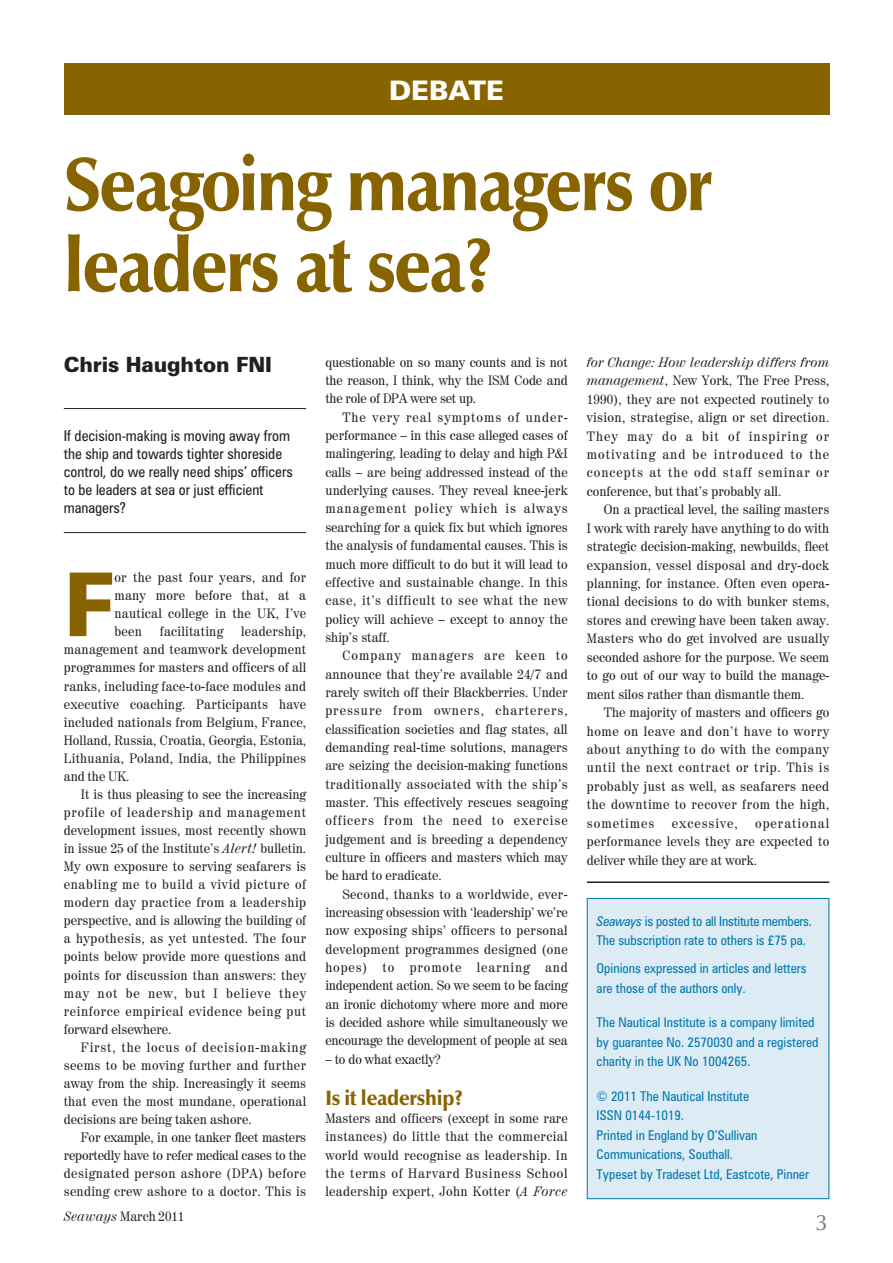
<style>
.page{position:relative;width:893px;height:1263px;background:#fff}
.page>*{position:absolute;margin:0;border:0;box-sizing:border-box;transform-origin:0 0}
.t1{font:900 88.35px "Zurich BT";color:#876400;scale:.95 1}
.t2{font:900 76.5px/81px "Zapf Humanist 601 BT";letter-spacing:-.03em;color:#876400;scale:.9 1}
.t3{font:900 27px "Zurich BT";color:#fff}
.t4{font:600 22.5px "Zapf Humanist 601 BT";color:#808285}
.t5{font:900 21px "Zurich BT";letter-spacing:-.005em;color:#231f20}
.t6{font:900 21px "Zapf Humanist 601 BT";letter-spacing:-.01em;color:#876400;scale:.95 1}
.t7{font:condensed 15px/18px "Zurich BT";color:#231f20}
.t8{font:13.5px/18.3px "Century 725 BT";letter-spacing:.015em;color:#231f20;text-align:justify;scale:.95 1}
.t9{font:condensed 13.5px/19.5px "Zurich BT";color:#0078ae}
.t10{font:13.5px "Century 725 BT";letter-spacing:-.01em;color:#231f20;scale:.95 1}
.t11{font:13.5px "Century 725 BT";letter-spacing:.075em;color:#231f20;scale:.95 1}
.s1{font-style:italic}
</style>
<div class="page">
<div style="left:587px;top:898px;width:242px;height:301px;background:#dcebf4"></div>
<div style="left:587px;top:898px;width:242px;height:301px;border:1px solid #0078ae"></div>
<hr style="left:587px;top:881px;width:242px;height:2px;background:#231f20">
<div style="left:64px;top:64px;width:765px;height:51px;background:#876400"></div>
<hr style="left:64px;top:408px;width:242px;height:1px;background:#231f20">
<hr style="left:64px;top:532px;width:242px;height:1px;background:#231f20">
<h3 class="t3" style="left:389px;top:81px;width:117px">DEBATE</h3>
<h2 class="t2" style="left:64px;top:152px;width:722px">Seagoing managers or leaders at sea?</h2>
<h3 class="t5" style="left:64px;top:357px;width:210px">Chris Haughton FNI</h3>
<p class="t8" style="left:325px;top:354px;width:257px">questionable on so many counts and is not the reason, I think, why the ISM Code and the role of DPA were set up.</p>
<p class="t8" style="left:325px;top:409px;width:257px;text-indent:17px">The very real symptoms of under&shy;performance – in this case alleged cases of malingering, leading to delay and high P&amp;I calls – are being addressed instead of the underlying causes. They reveal knee-jerk management policy which is always searching for a quick fix but which ignores the analysis of fundamental causes. This is much more difficult to do but it will lead to effective and sustainable change. In this case, it’s difficult to see what the new policy will achieve – except to annoy the ship’s staff.</p>
<p class="t8" style="left:325px;top:647px;width:257px;text-indent:17px">Company managers are keen to announce that they’re available 24/7 and rarely switch off their Blackberries. Under pressure from owners, charterers, classification societies and flag states, all demanding real-time solutions, managers are seizing the decision-making functions traditionally associated with the ship’s master. This effectively rescues seagoing officers from the need to exercise judgement and is breeding a dependency culture in officers and masters which may be hard to eradicate.</p>
<p class="t8" style="left:325px;top:886px;width:257px;text-indent:17px">Second, thanks to a worldwide, ever&shy;increasing obsession with ‘leadership’ we’re now exposing ships’ officers to personal development programmes designed (one hopes) to promote learning and independent action. So we seem to be facing an ironic dichotomy where more and more is decided ashore while simultaneously we encourage the development of people at sea</p>
<p class="t10" style="left:325px;top:1054px;width:123px">– to do what exactly?</p>
<h3 class="t6" style="left:325px;top:1088px;width:146px">Is it leadership?</h3>
<p class="t8" style="left:325px;top:1110px;width:257px">Masters and officers (except in some rare instances) do little that the commercial world would recognise as leadership. In the terms of Harvard Business School leadership expert, John Kotter (<span class="s1">A Force</span></p>
<p class="t7" style="left:64px;top:428px;width:231px">If decision-making is moving away from the ship and towards tighter shoreside control, do we really need ships’ officers to be leaders at sea or just efficient managers?</p>
<h1 class="t1" style="left:64px;top:572px;width:55px">F</h1>
<p class="t8" style="left:114px;top:569px;width:203px">or the past four years, and for many more before that, at a nautical college in the UK, I’ve been</p>
<p class="t8" style="left:160px;top:624px;width:68px">facilitating</p>
<p class="t8" style="left:64px;top:624px;width:257px;text-indent:177px">leadership, management and teamwork development programmes for masters and officers of all ranks, including face-to-face modules and executive coaching. Participants have included nationals from Belgium, France, Holland, Russia, Croatia, Georgia, Estonia, Lithuania, Poland, India, the Philippines and the UK.</p>
<p class="t8" style="left:64px;top:786px;width:257px;text-indent:17px">It is thus pleasing to see the increasing profile of leadership and management development issues, most recently shown in issue 25 of the Institute’s <span class="s1">Alert!</span> bulletin.<br>My own exposure to serving seafarers is enabling me to build a vivid picture of modern day practice from a leadership perspective, and is allowing the building of a hypothesis, as yet untested. The four points below provide more questions and points for discussion than answers: they may not be new, but I believe they reinforce empirical evidence being put forward elsewhere.</p>
<p class="t8" style="left:64px;top:1039px;width:257px;text-indent:17px">First, the locus of decision-making seems to be moving further and further away from the ship. Increasingly it seems that even the most mundane, operational decisions are being taken ashore.</p>
<p class="t8" style="left:64px;top:1129px;width:257px;text-indent:17px">For example, in one tanker fleet masters reportedly have to refer medical cases to the designated person ashore (DPA) before sending crew ashore to a doctor. This is</p>
<p class="t8" style="left:587px;top:354px;width:257px"><span class="s1">for Change: How leadership differs from management</span>, New York, The Free Press, 1990), they are not expected routinely to vision, strategise, align or set direction.<br>They may do a bit of inspiring or motivating and be introduced to the concepts at the odd staff seminar or conference, but that’s probably all.</p>
<p class="t8" style="left:587px;top:501px;width:257px;text-indent:17px">On a practical level, the sailing masters I work with rarely have anything to do with strategic decision-making, newbuilds, fleet expansion, vessel disposal and dry-dock planning, for instance. Often even opera&shy;tional decisions to do with bunker stems, stores and crewing have been taken away.<br>Masters who do get involved are usually seconded ashore for the purpose. We seem to go out of our way to build the manage&shy;ment silos rather than dismantle them.</p>
<p class="t8" style="left:587px;top:704px;width:257px;text-indent:17px">The majority of masters and officers go home on leave and don’t have to worry about anything to do with the company until the next contract or trip. This is probably just as well, as seafarers need the downtime to recover from the high, sometimes</p>
<p class="t8" style="left:587px;top:815px;width:257px;text-indent:168px">operational performance levels they are expected to deliver while they are at work.</p>
<p class="t11" style="left:672px;top:818px;width:71px">excessive,</p>
<p class="t9" style="left:597px;top:912px;width:217px"><span class="s1">Seaways</span> is posted to all Institute members.<br>The subscription rate to others is £75 pa.</p>
<p class="t9" style="left:597px;top:960px;width:211px">Opinions expressed in articles and letters are those of the authors only.</p>
<p class="t9" style="left:597px;top:1014px;width:223px">The Nautical Institute is a company limited by guarantee No. 2570030 and a registered charity in the UK No 1004265.</p>
<p class="t9" style="left:597px;top:1087px;width:214px">© 2011 The Nautical Institute<br>ISSN 0144-1019.<br>Printed in England by O’Sullivan<br>Communications, Southall.<br>Typeset by Tradeset Ltd, Eastcote, Pinner</p>
<p class="t8" style="left:64px;top:1209px;width:128px"><span class="s1">Seaways</span> March 2011</p>
<h3 class="t4" style="left:815px;top:1213px;width:14px">3</h3>
</div>
